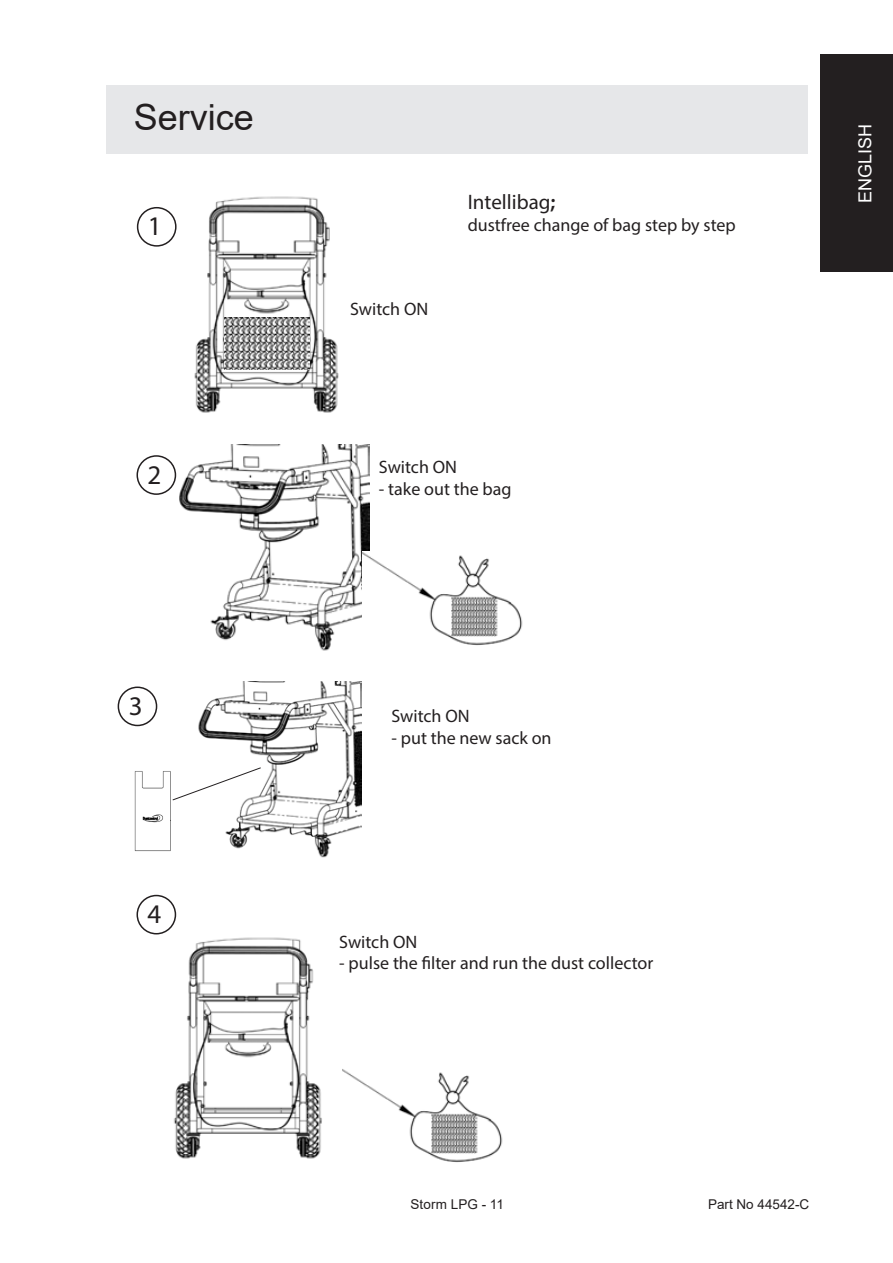
<style>
.page{position:relative;width:893px;height:1263px;background:#fff}
.page>*{position:absolute;margin:0;border:0;box-sizing:border-box;transform-origin:0 0}
.Innehåll_rubrik{font:36px "Arial";color:#231f20}
.t1{font:27px "Myriad Pro";color:#231f20}
.t2{font:21px "Myriad Pro";color:#231f20}
.t3{font:18px "Myriad Pro";color:#231f20}
.Tabelltext{font:18px "Arial";letter-spacing:-.005em;color:#fff}
.t4{font:13.5px "Arial";color:#231f20}
.s1{font-weight:600}
</style>
<div class="page">
<img style="left:168px;top:445px;width:201px;height:206px">
<div style="left:106px;top:85px;width:702px;height:69px;background:#e6e7e9"></div>
<img style="left:150px;top:933px;width:172px;height:226px">
<img style="left:363px;top:551px;width:160px;height:100px">
<img style="left:171px;top:196px;width:168px;height:217px">
<div style="left:137px;top:207px;width:40px;height:40px;border:2px solid #231f20;border-radius:50%"></div>
<div style="left:137px;top:455px;width:39px;height:40px;border:2px solid #231f20;border-radius:50%"></div>
<div style="left:118px;top:686px;width:39px;height:40px;border:2px solid #231f20;border-radius:50%"></div>
<div style="left:137px;top:895px;width:39px;height:39px;border:2px solid #231f20;border-radius:50%"></div>
<img style="left:225px;top:318px;width:85px;height:52px">
<img style="left:342px;top:1069px;width:161px;height:94px">
<img style="left:198px;top:681px;width:163px;height:177px">
<img style="left:134px;top:771px;width:37px;height:81px">
<svg style="left:172px;top:767px;width:90px;height:34px"></svg>
<div style="left:821px;top:54px;width:72px;height:217px;background:#231f20"></div>
<p class="Innehåll_rubrik" style="left:134px;top:92px;width:122px">Service</p>
<p class="t2" style="left:468px;top:189px;width:89px">Intellibag<span class="s1">;</span></p>
<p class="t1" style="left:148px;top:210px;width:15px">1</p>
<p class="t3" style="left:468px;top:214px;width:270px">dustfree change of bag step by step</p>
<p class="t1" style="left:148px;top:458px;width:15px">2</p>
<p class="t1" style="left:129px;top:689px;width:15px">3</p>
<p class="t1" style="left:148px;top:897px;width:15px">4</p>
<p class="t3" style="left:350px;top:298px;width:80px">Switch ON</p>
<p class="t3" style="left:379px;top:456px;width:80px">Switch ON</p>
<p class="t3" style="left:379px;top:478px;width:134px">- take out the bag</p>
<p class="t3" style="left:391px;top:705px;width:80px">Switch ON</p>
<p class="t3" style="left:391px;top:727px;width:162px">- put the new sack on</p>
<p class="t3" style="left:339px;top:930px;width:80px">Switch ON</p>
<p class="t3" style="left:339px;top:952px;width:315px">- pulse the filter and run the dust collector</p>
<p class="Tabelltext" style="left:853px;top:203px;width:80px;rotate:-90deg">ENGLISH</p>
<p class="t4" style="left:410px;top:1195px;width:95px">Storm LPG - 11</p>
<p class="t4" style="left:708px;top:1195px;width:103px">Part No 44542-C</p>
</div>
